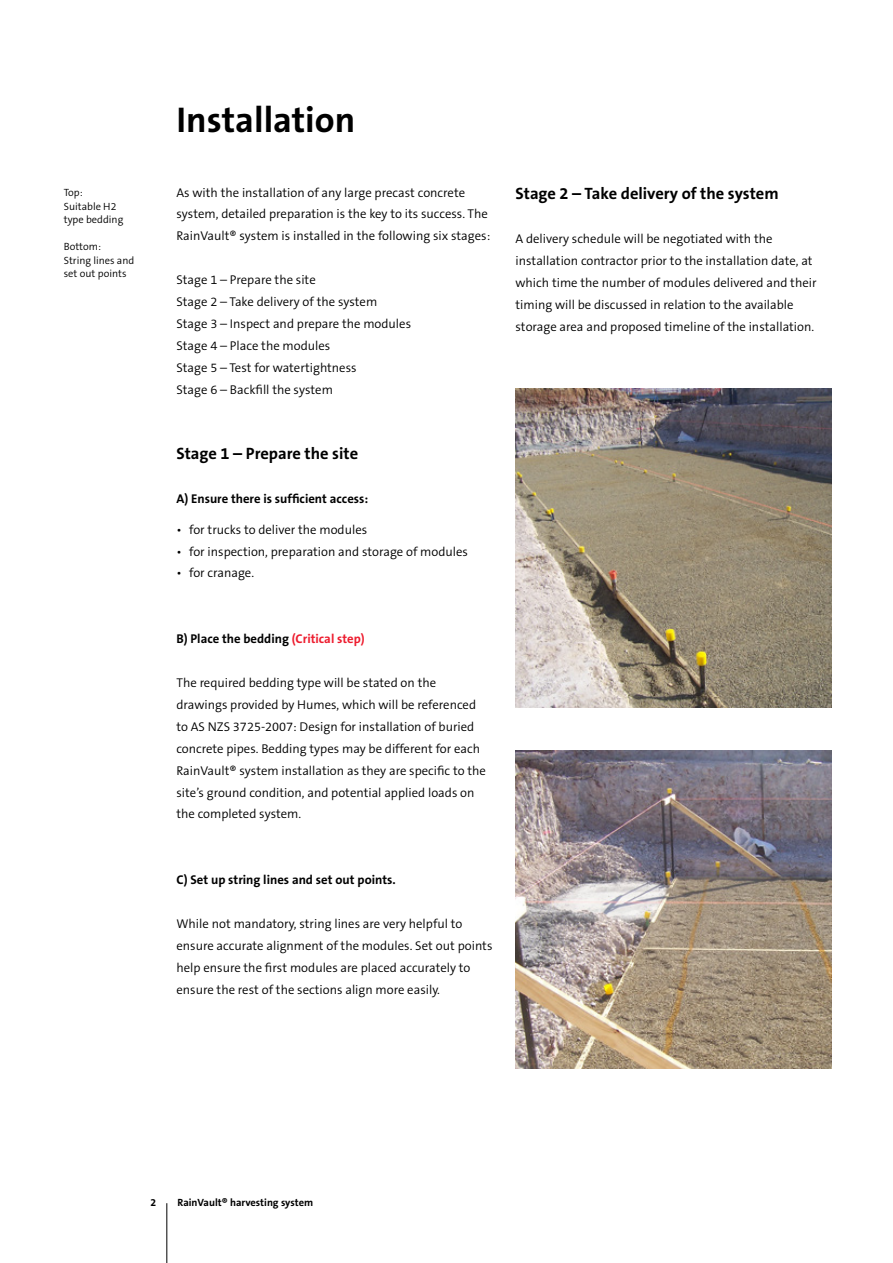
<style>
.page{position:relative;width:893px;height:1263px;background:#fff}
.page>*{position:absolute;margin:0;border:0;box-sizing:border-box;transform-origin:0 0}
.t1{font:700 36px "The Sans B7";color:#000}
.t2{font:700 16.5px "The Sans B7";color:#000}
.t3{font:300 12.75px/21.9px "The Sans B4";color:#000}
.t4{font:700 12.75px "The Sans B7";color:#000}
.t5{font:300 10.5px/13.5px "The Sans B4";color:#000}
.t6{font:700 10.5px "The Sans B7";color:#000}
.s1{color:#ed1c2e}
</style>
<div class="page">
<img style="left:515px;top:750px;width:316px;height:318px">
<img style="left:515px;top:389px;width:316px;height:318px">
<hr style="left:166px;top:1203px;width:1px;height:60px;background:#000">
<p class="t5" style="left:64px;top:186px;width:61px">Top:<br>Suitable H2 type bedding</p>
<p class="t5" style="left:64px;top:240px;width:72px">Bottom:<br>String lines and set out points</p>
<h1 class="t1" style="left:176px;top:101px;width:180px">Installation</h1>
<p class="t3" style="left:176px;top:182px;width:315px">As with the installation of any large precast concrete system, detailed preparation is the key to its success. The<br>RainVault® system is installed in the following six stages:</p>
<p class="t3" style="left:176px;top:269px;width:236px">Stage 1 – Prepare the site<br>Stage 2 – Take delivery of the system<br>Stage 3 – Inspect and prepare the modules<br>Stage 4 – Place the modules<br>Stage 5 – Test for watertightness<br>Stage 6 – Backfill the system</p>
<p class="t2" style="left:176px;top:445px;width:183px">Stage 1 – Prepare the site</p>
<p class="t4" style="left:176px;top:492px;width:193px">A) Ensure there is sufficient access:</p>
<p class="t3" style="left:176px;top:519px;width:192px">• for trucks to deliver the modules</p>
<p class="t3" style="left:176px;top:541px;width:293px">• for inspection, preparation and storage of modules</p>
<p class="t3" style="left:176px;top:563px;width:79px">• for cranage.</p>
<p class="t4" style="left:176px;top:632px;width:190px">B) Place the bedding <span class="s1">(Critical step)</span></p>
<p class="t3" style="left:176px;top:672px;width:311px">The required bedding type will be stated on the drawings provided by Humes, which will be referenced to AS NZS 3725-2007: Design for installation of buried concrete pipes. Bedding types may be different for each RainVault® system installation as they are specific to the site’s ground condition, and potential applied loads on the completed system.</p>
<p class="t4" style="left:176px;top:873px;width:221px">C) Set up string lines and set out points.</p>
<p class="t3" style="left:176px;top:913px;width:317px">While not mandatory, string lines are very helpful to ensure accurate alignment of the modules. Set out points help ensure the first modules are placed accurately to ensure the rest of the sections align more easily.</p>
<p class="t2" style="left:515px;top:185px;width:265px">Stage 2 – Take delivery of the system</p>
<p class="t3" style="left:515px;top:228px;width:303px">A delivery schedule will be negotiated with the installation contractor prior to the installation date, at which time the number of modules delivered and their timing will be discussed in relation to the available storage area and proposed timeline of the installation.</p>
<p class="t6" style="left:150px;top:1197px;width:7px">2</p>
<p class="t6" style="left:177px;top:1197px;width:137px">RainVault® harvesting system</p>
</div>
